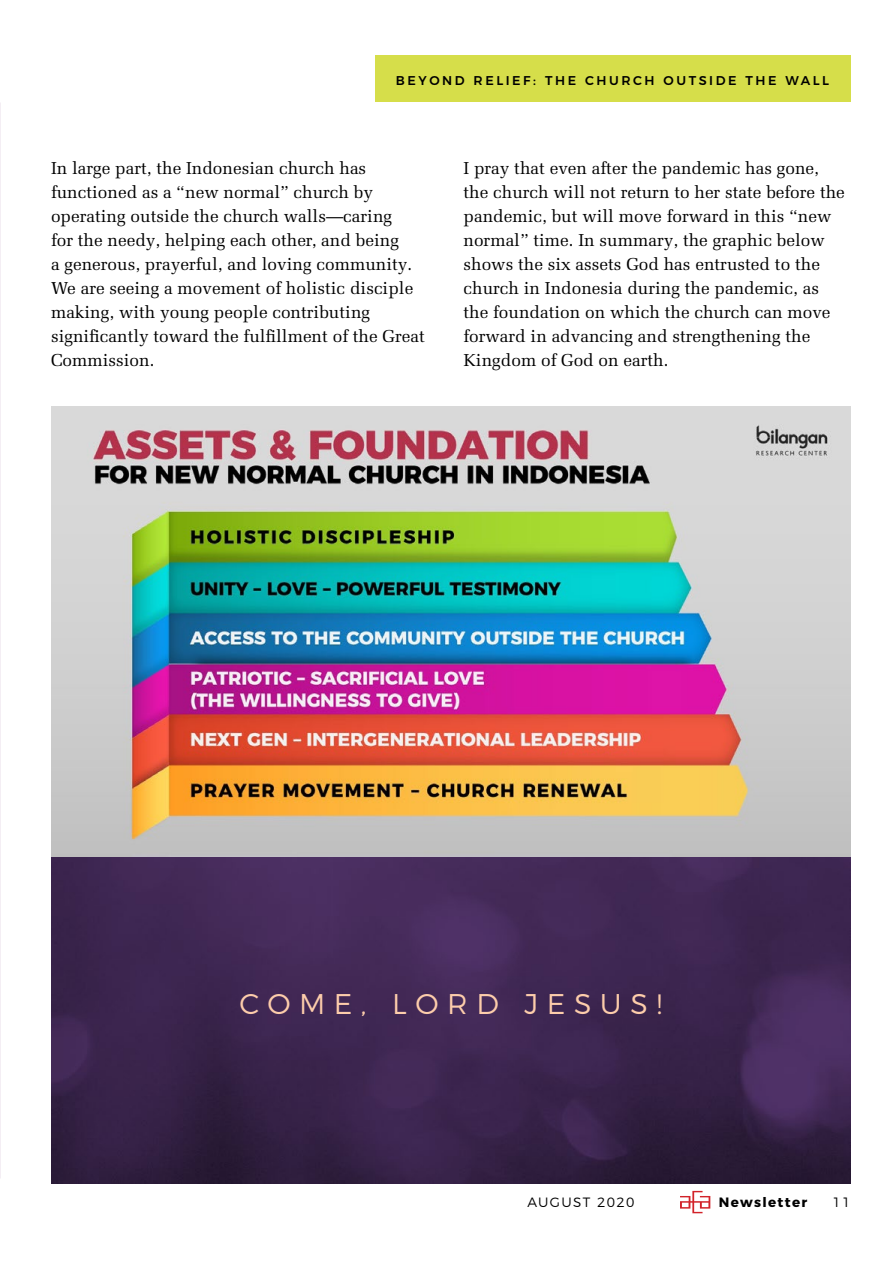
<style>
.page{position:relative;width:893px;height:1263px;background:#fff}
.page>*{position:absolute;margin:0;border:0;box-sizing:border-box;transform-origin:0 0}
.t1{font:300 28.5px "Montserrat";letter-spacing:.3em;color:#fdcdab}
.t2{font:17.25px/24px "Melior LT Pro";color:#000}
.t3{font:300 13.5px "Montserrat";letter-spacing:.1em;color:#000}
.t4{font:700 13.5px "Montserrat";letter-spacing:.1em;color:#000}
.t5{font:500 12.75px "Montserrat";letter-spacing:.2em;color:#000}
</style>
<div class="page">
<svg style="left:680px;top:1191px;width:30px;height:22px"></svg>
<img style="left:51px;top:856px;width:799px;height:327px">
<img style="left:51px;top:407px;width:799px;height:449px">
<div style="left:375px;top:55px;width:475px;height:47px;background:#d6de4a"></div>
<p class="t5" style="left:396px;top:70px;width:435px">BEYOND RELIEF: THE CHURCH OUTSIDE THE WALL</p>
<p class="t2" style="left:51px;top:156px;width:375px">In large part, the Indonesian church has functioned as a “new normal” church by operating outside the church walls—caring<br>for the needy, helping each other, and being<br>a generous, prayerful, and loving community.<br>We are seeing a movement of holistic disciple making, with young people contributing significantly toward the fulfillment of the Great Commission.</p>
<p class="t2" style="left:463px;top:156px;width:383px">I pray that even after the pandemic has gone, the church will not return to her state before the pandemic, but will move forward in this “new normal” time. In summary, the graphic below shows the six assets God has entrusted to the church in Indonesia during the pandemic, as the foundation on which the church can move forward in advancing and strengthening the Kingdom of God on earth.</p>
<h1 class="t1" style="left:239px;top:982px;width:424px">COME, LORD JESUS!</h1>
<p class="t3" style="left:527px;top:1191px;width:108px">AUGUST 2020</p>
<p class="t4" style="left:719px;top:1191px;width:90px">Newsletter</p>
<p class="t3" style="left:832px;top:1191px;width:20px">11</p>
</div>
